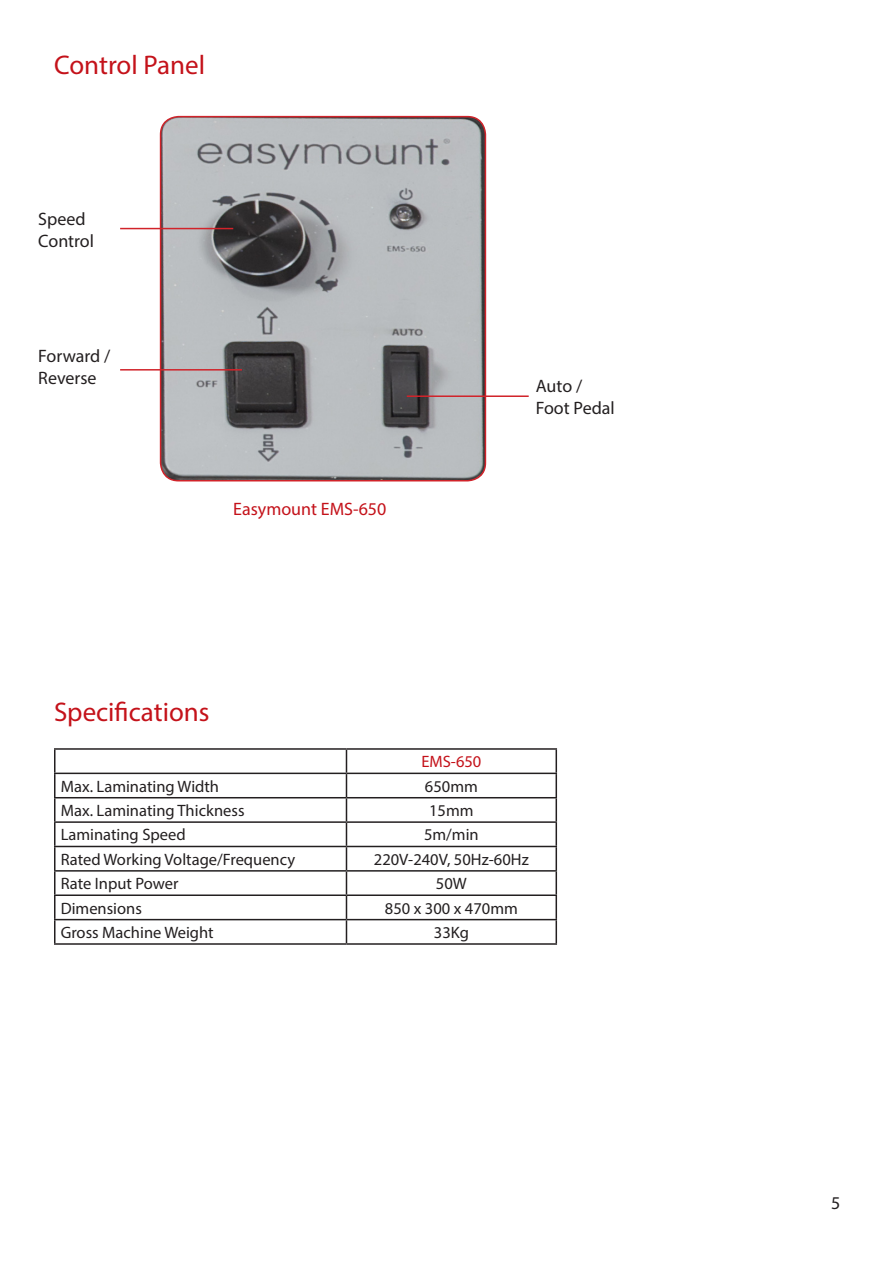
<style>
.page{position:relative;width:893px;height:1263px;background:#fff}
.page>*{position:absolute;margin:0;border:0;box-sizing:border-box;transform-origin:0 0}
.t1{font:27px "Myriad Pro";color:#c4121a}
.t2{font:18px/21.6px "Myriad Pro";color:#231f20}
.t3{font:18px "Myriad Pro";color:#c4121a}
.t4{font:16.5px "Myriad Pro";color:#231f20}
.t5{font:16.5px "Myriad Pro";color:#c4121a}
</style>
<div class="page">
<img style="left:161px;top:117px;width:324px;height:364px">
<div style="left:160px;top:116px;width:326px;height:365px;border:2px solid #d1232a;border-radius:18px"></div>
<hr style="left:120px;top:228px;width:113px;height:1px;background:#d1232a">
<hr style="left:120px;top:369px;width:122px;height:2px;background:#d1232a">
<hr style="left:407px;top:395px;width:122px;height:2px;background:#d1232a">
<hr style="left:54px;top:748px;width:292px;height:2px;background:#231f20">
<hr style="left:54px;top:750px;width:2px;height:23px;background:#231f20">
<hr style="left:346px;top:748px;width:211px;height:2px;background:#231f20">
<hr style="left:54px;top:773px;width:292px;height:1px;background:#231f20">
<hr style="left:54px;top:774px;width:2px;height:23px;background:#231f20">
<hr style="left:346px;top:773px;width:211px;height:1px;background:#231f20">
<hr style="left:54px;top:797px;width:292px;height:1px;background:#231f20">
<hr style="left:54px;top:798px;width:2px;height:23px;background:#231f20">
<hr style="left:346px;top:797px;width:211px;height:1px;background:#231f20">
<hr style="left:54px;top:821px;width:292px;height:2px;background:#231f20">
<hr style="left:54px;top:823px;width:2px;height:23px;background:#231f20">
<hr style="left:346px;top:821px;width:211px;height:2px;background:#231f20">
<hr style="left:54px;top:846px;width:292px;height:1px;background:#231f20">
<hr style="left:54px;top:847px;width:2px;height:23px;background:#231f20">
<hr style="left:346px;top:846px;width:211px;height:1px;background:#231f20">
<hr style="left:54px;top:870px;width:292px;height:2px;background:#231f20">
<hr style="left:54px;top:872px;width:2px;height:22px;background:#231f20">
<hr style="left:346px;top:870px;width:211px;height:2px;background:#231f20">
<hr style="left:54px;top:894px;width:292px;height:2px;background:#231f20">
<hr style="left:54px;top:896px;width:2px;height:23px;background:#231f20">
<hr style="left:346px;top:894px;width:211px;height:2px;background:#231f20">
<hr style="left:54px;top:919px;width:292px;height:1px;background:#231f20">
<hr style="left:54px;top:920px;width:2px;height:23px;background:#231f20">
<hr style="left:346px;top:919px;width:211px;height:1px;background:#231f20">
<svg style="left:346px;top:750px;width:1px;height:193px"></svg>
<svg style="left:556px;top:750px;width:1px;height:193px"></svg>
<hr style="left:54px;top:943px;width:292px;height:2px;background:#231f20">
<hr style="left:346px;top:943px;width:211px;height:2px;background:#231f20">
<p class="t1" style="left:54px;top:49px;width:153px">Control Panel</p>
<p class="t2" style="left:38px;top:208px;width:49px">Speed</p>
<p class="t2" style="left:38px;top:230px;width:57px">Control</p>
<p class="t2" style="left:38px;top:345px;width:74px">Forward /<br>Reverse</p>
<p class="t3" style="left:233px;top:498px;width:155px">Easymount EMS-650</p>
<p class="t2" style="left:536px;top:375px;width:48px">Auto /</p>
<p class="t2" style="left:536px;top:397px;width:80px">Foot Pedal</p>
<p class="t1" style="left:54px;top:695px;width:157px">Specifications</p>
<p class="t5" style="left:421px;top:752px;width:62px">EMS-650</p>
<p class="t4" style="left:61px;top:776px;width:160px">Max. Laminating Width</p>
<p class="t4" style="left:425px;top:776px;width:54px">650mm</p>
<p class="t4" style="left:61px;top:800px;width:185px">Max. Laminating Thickness</p>
<p class="t4" style="left:429px;top:800px;width:46px">15mm</p>
<p class="t4" style="left:61px;top:825px;width:126px">Laminating Speed</p>
<p class="t4" style="left:424px;top:825px;width:56px">5m/min</p>
<p class="t4" style="left:61px;top:849px;width:236px">Rated Working Voltage/Frequency</p>
<p class="t4" style="left:374px;top:849px;width:156px">220V-240V, 50Hz-60Hz</p>
<p class="t4" style="left:61px;top:873px;width:119px">Rate Input Power</p>
<p class="t4" style="left:436px;top:873px;width:32px">50W</p>
<p class="t4" style="left:61px;top:898px;width:83px">Dimensions</p>
<p class="t4" style="left:385px;top:898px;width:134px">850 x 300 x 470mm</p>
<p class="t4" style="left:61px;top:922px;width:154px">Gross Machine Weight</p>
<p class="t4" style="left:434px;top:922px;width:37px">33Kg</p>
<p class="t2" style="left:831px;top:1192px;width:11px">5</p>
</div>
